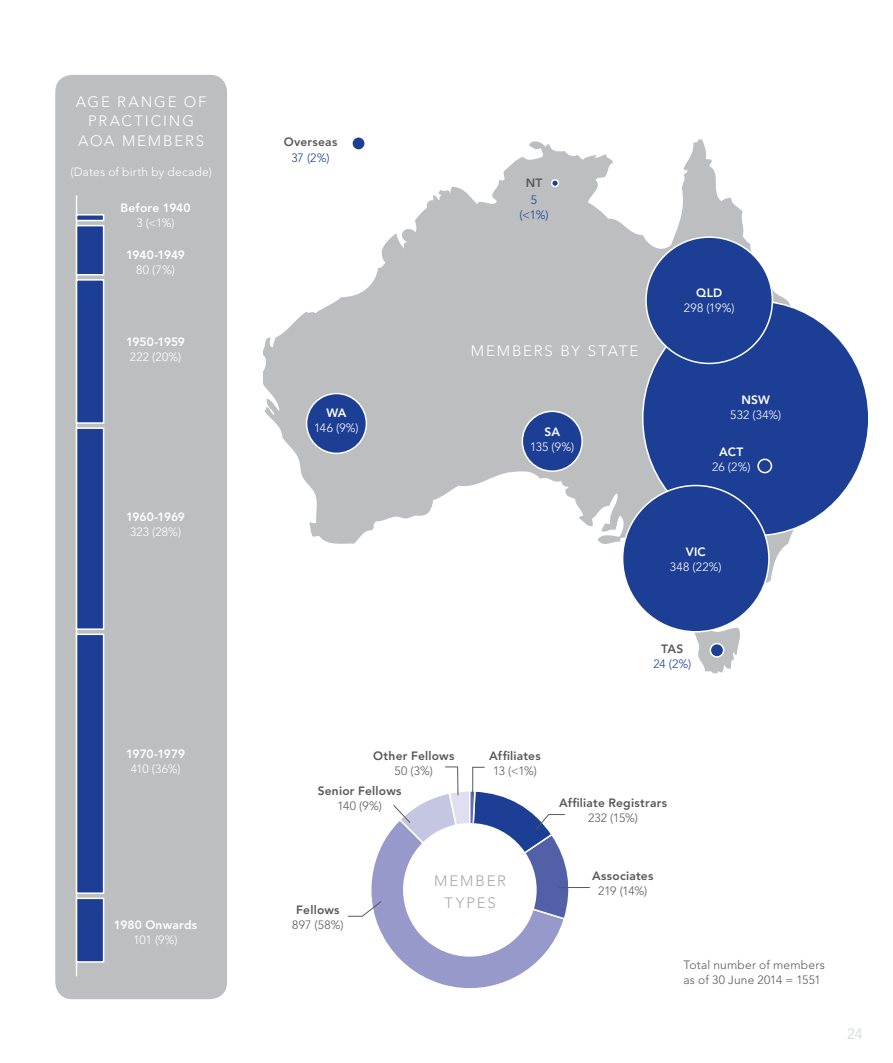
<style>
.page{position:relative;width:893px;height:1063px;background:#fff}
.page>*{position:absolute;margin:0;border:0;box-sizing:border-box;transform-origin:0 0}
.t1{font:300 15px/19.5px "Avenir";letter-spacing:.125em;color:#fff}
.t2{font:300 15px/22.5px "Avenir";letter-spacing:.125em;color:#a7a9ac}
.t3{font:300 15px "Avenir";color:#d1d3d4}
.t4{font:300 12px "Avenir";letter-spacing:.02em;color:#fff}
.t5{font:800 12px "Avenir";letter-spacing:.02em;color:#58595b}
.t6{font:300 12px/15px "Avenir";letter-spacing:.02em;color:#58595b}
.t7{font:800 12px "Avenir";letter-spacing:-.01em;color:#fff}
.t8{font:800 12px "Avenir";letter-spacing:.015em;color:#fff}
.t9{font:300 12px/15px "Avenir";color:#1c3e94;text-align:center}
</style>
<div class="page">
<svg style="left:694px;top:627px;width:46px;height:46px"></svg>
<svg style="left:263px;top:139px;width:531px;height:444px;fill:#bcbec0"></svg>
<div style="left:643px;top:301px;width:226px;height:235px;background:#1c3e94;border-radius:50%"></div>
<div style="left:623px;top:486px;width:146px;height:146px;background:#1c3e94;border-radius:50%"></div>
<div style="left:522px;top:411px;width:60px;height:60px;background:#1c3e94;border-radius:50%"></div>
<div style="left:522px;top:411px;width:61px;height:61px;border:2px solid #fff;border-radius:50%"></div>
<div style="left:307px;top:394px;width:59px;height:59px;background:#1c3e94;border-radius:50%"></div>
<div style="left:306px;top:393px;width:61px;height:61px;border:2px solid #fff;border-radius:50%"></div>
<div style="left:646px;top:237px;width:126px;height:126px;background:#1c3e94;border-radius:50%"></div>
<div style="left:55px;top:75px;width:172px;height:924px;background:#bcbec0;border-radius:17px"></div>
<hr style="left:558px;top:887px;width:32px;height:1px;background:#58595b">
<svg style="left:347px;top:766px;width:222px;height:222px"></svg>
<hr style="left:76px;top:196px;width:1px;height:780px;background:#fff">
<svg style="left:77px;top:214px;width:27px;height:7px"></svg>
<div style="left:76px;top:225px;width:28px;height:51px;background:#1c3e94;border:2px solid #fff"></div>
<div style="left:76px;top:279px;width:28px;height:145px;background:#1c3e94;border:2px solid #fff"></div>
<div style="left:76px;top:427px;width:28px;height:203px;background:#1c3e94;border:2px solid #fff"></div>
<div style="left:76px;top:634px;width:28px;height:260px;background:#1c3e94;border:2px solid #fff"></div>
<div style="left:76px;top:898px;width:28px;height:65px;background:#1c3e94;border:2px solid #fff"></div>
<div style="left:552px;top:180px;width:6px;height:7px;background:#1c3e94;border-radius:50%"></div>
<div style="left:551px;top:179px;width:8px;height:8px;border:2px solid #fff;border-radius:50%"></div>
<div style="left:352px;top:137px;width:13px;height:13px;background:#1c3e94;border-radius:50%"></div>
<div style="left:351px;top:136px;width:15px;height:15px;border:2px solid #fff;border-radius:50%"></div>
<div style="left:757px;top:459px;width:15px;height:14px;border:2px solid #fff;border-radius:50%"></div>
<div style="left:710px;top:644px;width:14px;height:13px;background:#1c3e94;border-radius:50%"></div>
<div style="left:710px;top:643px;width:14px;height:15px;border:2px solid #fff;border-radius:50%"></div>
<p class="t1" style="left:76px;top:92px;width:24px">Age</p>
<p class="t1" style="left:117px;top:92px;width:49px">Range</p>
<p class="t1" style="left:184px;top:92px;width:20px">of</p>
<p class="t1" style="left:88px;top:112px;width:12px">Pra</p>
<p class="t1" style="left:78px;top:112px;width:115px;text-indent:43px">cticing<br>AOA Member</p>
<p class="t1" style="left:196px;top:131px;width:10px">s</p>
<p class="t4" style="left:70px;top:165px;width:143px">(Dates of birth by decade)</p>
<p class="t8" style="left:120px;top:201px;width:72px">Before 1940</p>
<p class="t4" style="left:136px;top:216px;width:40px">3 (&lt;1%)</p>
<p class="t7" style="left:126px;top:247px;width:60px">1940-1949</p>
<p class="t4" style="left:136px;top:263px;width:40px">80 (7%)</p>
<p class="t7" style="left:126px;top:335px;width:60px">1950-1959</p>
<p class="t4" style="left:130px;top:350px;width:53px">222 (20%)</p>
<p class="t7" style="left:126px;top:510px;width:60px">1960-1969</p>
<p class="t4" style="left:130px;top:525px;width:53px">323 (28%)</p>
<p class="t7" style="left:126px;top:747px;width:61px">1970-1979</p>
<p class="t4" style="left:131px;top:762px;width:51px">410 (36%)</p>
<p class="t8" style="left:114px;top:917px;width:85px">1980 Onwards</p>
<p class="t4" style="left:133px;top:932px;width:46px">101 (9%)</p>
<p class="t5" style="left:284px;top:135px;width:55px">Overseas</p>
<p class="t9" style="left:291px;top:150px;width:40px">37 (2%)</p>
<p class="t7" style="left:326px;top:405px;width:22px">WA</p>
<p class="t4" style="left:314px;top:421px;width:46px">146 (9%)</p>
<p class="t5" style="left:526px;top:176px;width:9px">NT</p>
<p class="t9" style="left:520px;top:193px;width:30px">5 (&lt;1%)</p>
<p class="t1" style="left:471px;top:341px;width:169px">MEMBERS BY STATE</p>
<p class="t7" style="left:544px;top:425px;width:17px">SA</p>
<p class="t4" style="left:530px;top:440px;width:46px">135 (9%)</p>
<p class="t7" style="left:696px;top:286px;width:26px">QLD</p>
<p class="t4" style="left:684px;top:301px;width:52px">298 (19%)</p>
<p class="t7" style="left:741px;top:393px;width:30px">NSW</p>
<p class="t4" style="left:730px;top:408px;width:53px">532 (34%)</p>
<p class="t7" style="left:719px;top:444px;width:18px">ACT</p>
<p class="t4" style="left:712px;top:460px;width:40px">26 (2%)</p>
<p class="t7" style="left:686px;top:545px;width:21px">VIC</p>
<p class="t4" style="left:670px;top:560px;width:53px">348 (22%)</p>
<p class="t5" style="left:661px;top:642px;width:24px">TAS</p>
<p class="t9" style="left:653px;top:656px;width:40px">24 (2%)</p>
<p class="t5" style="left:373px;top:748px;width:83px">Other Fellows</p>
<p class="t6" style="left:395px;top:763px;width:40px">50 (3%)</p>
<p class="t5" style="left:318px;top:784px;width:85px">Senior Fellows</p>
<p class="t6" style="left:337px;top:799px;width:46px">140 (9%)</p>
<p class="t5" style="left:489px;top:748px;width:53px">Affiliates</p>
<p class="t6" style="left:493px;top:763px;width:45px">13 (&lt;1%)</p>
<p class="t5" style="left:559px;top:795px;width:110px">Affiliate Registrars</p>
<p class="t6" style="left:588px;top:810px;width:51px">232 (15%)</p>
<p class="t5" style="left:296px;top:903px;width:45px">Fellows</p>
<p class="t6" style="left:292px;top:917px;width:53px">897 (58%)</p>
<p class="t2" style="left:444px;top:869px;width:63px;text-indent:-10px">MEMBER<br>TYP</p>
<p class="t2" style="left:477px;top:892px;width:19px">ES</p>
<p class="t5" style="left:592px;top:869px;width:63px">Associates</p>
<p class="t6" style="left:598px;top:884px;width:50px">219 (14%)</p>
<p class="t6" style="left:683px;top:957px;width:143px">Total number of members as of 30 June 2014 = 1551</p>
<p class="t3" style="left:847px;top:1025px;width:17px">24</p>
</div>
